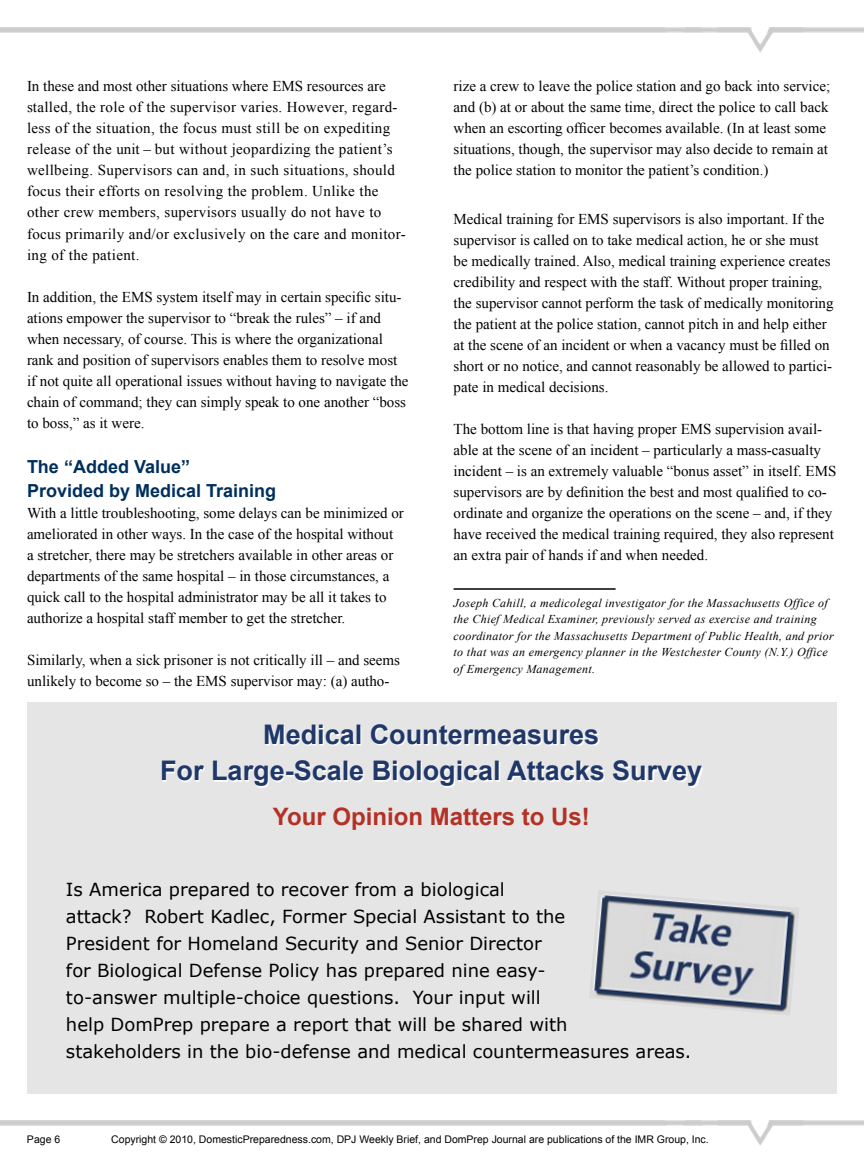
<style>
.page{position:relative;width:864px;height:1175px;background:#fff}
.page>*{position:absolute;margin:0;border:0;box-sizing:border-box;transform-origin:0 0}
.t1{font:700 27px/36px "Arial";color:#1f3769;text-align:center}
.t2{font:700 24px "Arial";color:#b33125}
.t3{font:18px/27px "Verdana";color:#000}
.t4{font:700 18px/24px "Arial";color:#002f5d}
.t5{font:15px/21px "Times New Roman";color:#000}
.t6{font:15px/21px "Times New Roman";letter-spacing:.025em;color:#000}
.t7{font:italic 12px/16.5px "Times New Roman";letter-spacing:.025em;color:#000}
.t8{font:10.5px "Arial";color:#000}
</style>
<div class="page">
<img style="left:0;top:1120px;width:864px;height:26px">
<img style="left:0;top:27px;width:864px;height:26px">
<hr style="left:454px;top:588px;width:162px;height:2px;background:#000">
<div style="left:27px;top:702px;width:810px;height:392px;background:#e5e5e5"></div>
<svg style="left:163px;top:726px;width:540px;height:61px"></svg>
<img style="left:589px;top:890px;width:210px;height:125px">
<p class="t6" style="left:27px;top:76px;width:380px">In these and most other situations where EMS resources are stalled, the role of the supervisor varies. However, regard&shy;less of the situation, the focus must still be on expediting release of the unit – but without jeopardizing the patient’s wellbeing. Supervisors can and, in such situations, should focus their efforts on resolving the problem. Unlike the other crew members, supervisors usually do not have to focus primarily and/or exclusively on the care and monitor&shy;ing of the patient.</p>
<p class="t5" style="left:27px;top:286px;width:383px">In addition, the EMS system itself may in certain specific situ&shy;ations empower the supervisor to “break the rules” – if and when necessary, of course. This is where the organizational rank and position of supervisors enables them to resolve most if not quite all operational issues without having to navigate the chain of command; they can simply speak to one another “boss to boss,” as it were.</p>
<p class="t4" style="left:27px;top:455px;width:251px">The “Added Value”<br>Provided by Medical Training</p>
<p class="t5" style="left:27px;top:502px;width:378px">With a little troubleshooting, some delays can be minimized or ameliorated in other ways. In the case of the hospital without<br>a stretcher, there may be stretchers available in other areas or departments of the same hospital – in those circumstances, a quick call to the hospital administrator may be all it takes to authorize a hospital staff member to get the stretcher.</p>
<p class="t5" style="left:27px;top:649px;width:375px">Similarly, when a sick prisoner is not critically ill – and seems unlikely to become so – the EMS supervisor may: (a) autho-</p>
<p class="t5" style="left:454px;top:76px;width:378px">rize a crew to leave the police station and go back into service; and (b) at or about the same time, direct the police to call back when an escorting officer becomes available. (In at least some situations, though, the supervisor may also decide to remain at the police station to monitor the patient’s condition.)</p>
<p class="t5" style="left:454px;top:208px;width:381px">Medical training for EMS supervisors is also important. If the supervisor is called on to take medical action, he or she must be medically trained. Also, medical training experience creates credibility and respect with the staff. Without proper training, the supervisor cannot perform the task of medically monitoring the patient at the police station, cannot pitch in and help either at the scene of an incident or when a vacancy must be filled on short or no notice, and cannot reasonably be allowed to partici&shy;pate in medical decisions.</p>
<p class="t5" style="left:454px;top:418px;width:384px">The bottom line is that having proper EMS supervision avail&shy;able at the scene of an incident – particularly a mass-casualty incident – is an extremely valuable “bonus asset” in itself. EMS supervisors are by definition the best and most qualified to co&shy;ordinate and organize the operations on the scene – and, if they have received the medical training required, they also represent an extra pair of hands if and when needed.</p>
<p class="t7" style="left:454px;top:594px;width:382px">Joseph Cahill, a medicolegal investigator for the Massachusetts Office of the Chief Medical Examiner, previously served as exercise and training coordinator for the Massachusetts Department of Public Health, and prior to that was an emergency planner in the Westchester County (N.Y.) Office of Emergency Management.</p>
<h1 class="t1" style="left:160px;top:718px;width:544px">Medical Countermeasures<br>For Large-Scale Biological Attacks Survey</h1>
<h2 class="t2" style="left:273px;top:801px;width:318px">Your Opinion Matters to Us!</h2>
<p class="t3" style="left:66px;top:875px;width:627px">Is America prepared to recover from a biological<br>attack? Robert Kadlec, Former Special Assistant to the<br>President for Homeland Security and Senior Director<br>for Biological Defense Policy has prepared nine easy-<br>to-answer multiple-choice questions. Your input will<br>help DomPrep prepare a report that will be shared with<br>stakeholders in the bio-defense and medical countermeasures areas.</p>
<p class="t8" style="left:27px;top:1132px;width:35px">Page 6</p>
<p class="t8" style="left:111px;top:1132px;width:599px">Copyright © 2010, DomesticPreparedness.com, DPJ Weekly Brief, and DomPrep Journal are publications of the IMR Group, Inc.</p>
</div>
